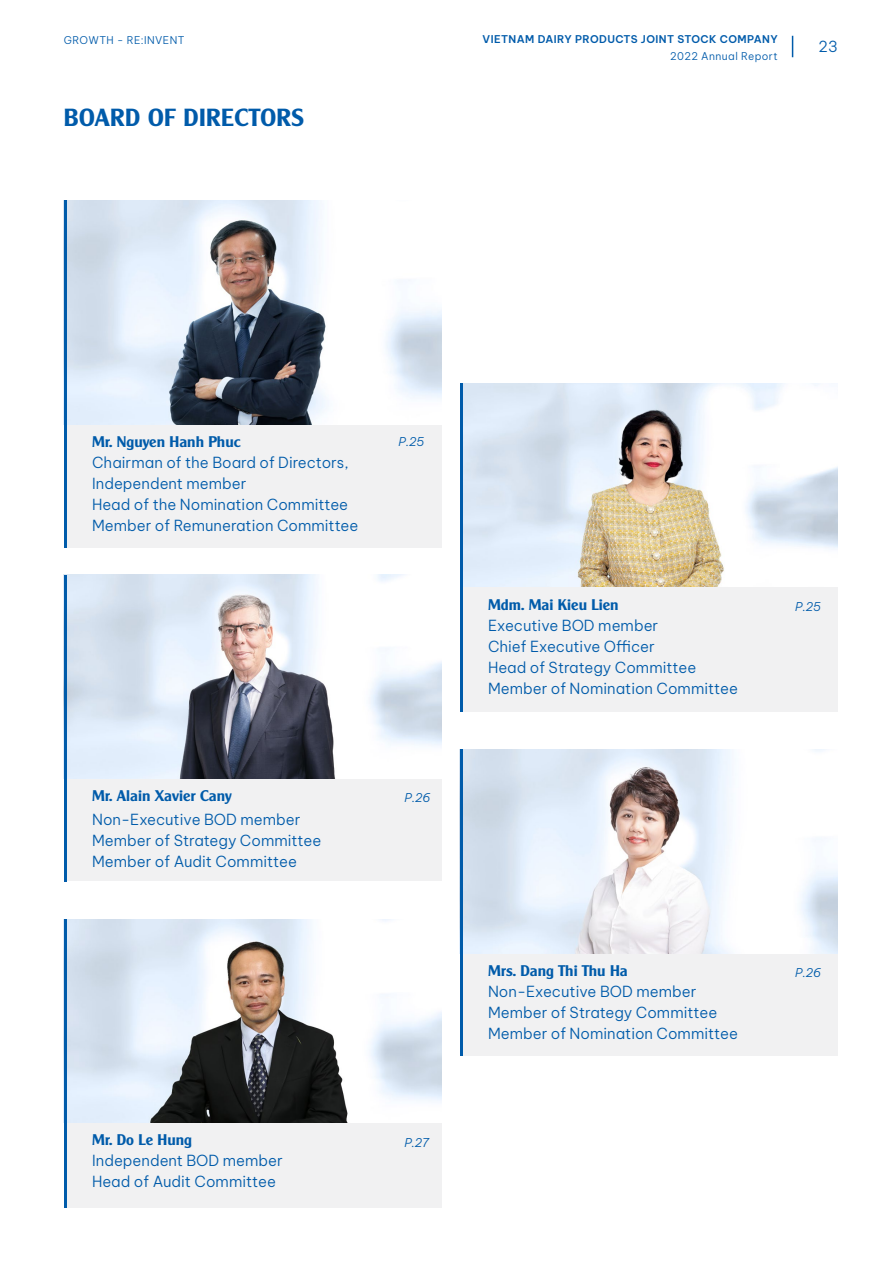
<style>
.page{position:relative;width:893px;height:1263px;background:#fff}
.page>*{position:absolute;margin:0;border:0;box-sizing:border-box;transform-origin:0 0}
.t1{font:24px "UTM Alexander";letter-spacing:.02em;color:#005baa}
.t2{font:300 15px/21px "Be Vietnam Pro";color:#005baa}
.t3{font:15px "UTM Alexander";color:#005baa}
.t4{font:italic 300 12px "Be Vietnam Pro";color:#005baa}
.t5{font:600 10.5px "Be Vietnam Pro";letter-spacing:.04em;color:#005baa}
.t6{font:300 10.5px "Be Vietnam Pro";letter-spacing:.04em;color:#005baa}
</style>
<div class="page">
<div style="left:66px;top:424px;width:376px;height:123px;background:#f1f1f2"></div>
<div style="left:66px;top:779px;width:376px;height:102px;background:#f1f1f2"></div>
<div style="left:66px;top:1123px;width:376px;height:85px;background:#f1f1f2"></div>
<div style="left:462px;top:953px;width:376px;height:102px;background:#f1f1f2"></div>
<div style="left:462px;top:587px;width:376px;height:124px;background:#f1f1f2"></div>
<img style="left:66px;top:200px;width:376px;height:224px">
<img style="left:66px;top:575px;width:376px;height:204px">
<img style="left:66px;top:919px;width:376px;height:204px">
<img style="left:462px;top:749px;width:376px;height:204px">
<img style="left:462px;top:383px;width:376px;height:204px">
<hr style="left:64px;top:200px;width:2px;height:347px;background:#005baa">
<hr style="left:64px;top:575px;width:2px;height:306px;background:#005baa">
<hr style="left:64px;top:919px;width:2px;height:289px;background:#005baa">
<hr style="left:460px;top:749px;width:2px;height:306px;background:#005baa">
<hr style="left:460px;top:383px;width:2px;height:328px;background:#005baa">
<svg style="left:792px;top:36px;width:1px;height:21px"></svg>
<p class="t6" style="left:64px;top:31px;width:122px">GROWTH - RE:INVENT</p>
<p class="t5" style="left:483px;top:31px;width:297px">VIETNAM DAIRY PRODUCTS JOINT STOCK COMPANY</p>
<p class="t6" style="left:670px;top:47px;width:109px">2022 Annual Report</p>
<h1 class="t1" style="left:64px;top:99px;width:242px">BOARD OF DIRECTORS</h1>
<p class="t2" style="left:818px;top:35px;width:21px">23</p>
<p class="t3" style="left:92px;top:430px;width:150px">Mr. Nguyen Hanh Phuc</p>
<p class="t2" style="left:92px;top:451px;width:268px">Chairman of the Board of Directors,<br>Independent member<br>Head of the Nomination Committee<br>Member of Remuneration Committee</p>
<p class="t4" style="left:399px;top:432px;width:27px">P.25</p>
<p class="t3" style="left:92px;top:784px;width:141px">Mr. Alain Xavier Cany</p>
<p class="t2" style="left:92px;top:808px;width:231px">Non-Executive BOD member<br>Member of Strategy Committee<br>Member of Audit Committee</p>
<p class="t4" style="left:405px;top:788px;width:27px">P.26</p>
<p class="t3" style="left:92px;top:1128px;width:102px">Mr. Do Le Hung</p>
<p class="t2" style="left:92px;top:1149px;width:192px">Independent BOD member<br>Head of Audit Committee</p>
<p class="t4" style="left:404px;top:1132px;width:26px">P.27</p>
<p class="t3" style="left:488px;top:592px;width:132px">Mdm. Mai Kieu Lien</p>
<p class="t2" style="left:488px;top:613px;width:251px">Executive BOD member<br>Chief Executive Officer<br>Head of Strategy Committee<br>Member of Nomination Committee</p>
<p class="t3" style="left:488px;top:959px;width:141px">Mrs. Dang Thi Thu Ha</p>
<p class="t2" style="left:488px;top:979px;width:251px">Non-Executive BOD member<br>Member of Strategy Committee<br>Member of Nomination Committee</p>
<p class="t4" style="left:795px;top:597px;width:27px">P.25</p>
<p class="t4" style="left:795px;top:963px;width:27px">P.26</p>
</div>
